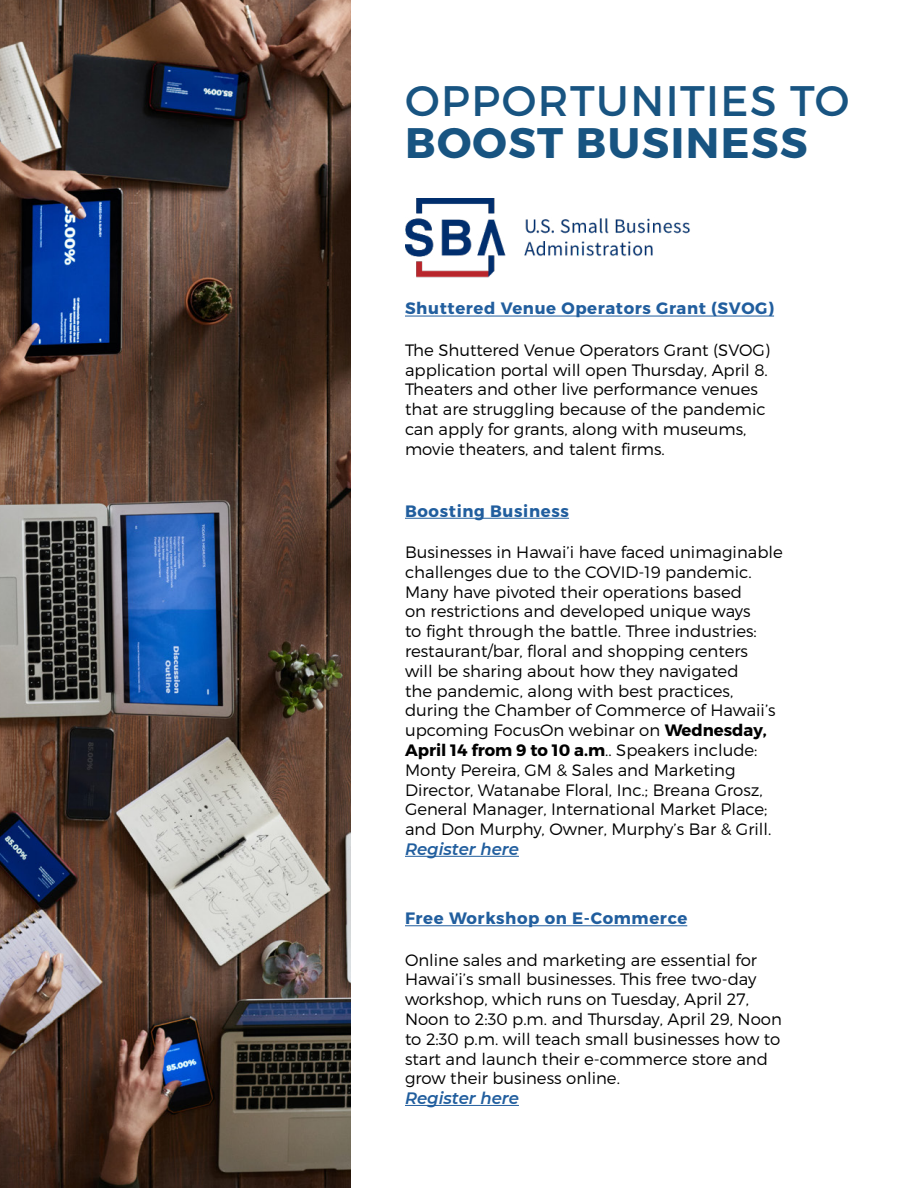
<style>
.page{position:relative;width:918px;height:1188px;background:#fff}
.page>*{position:absolute;margin:0;border:0;box-sizing:border-box;transform-origin:0 0}
.t1{font:42.6px "Montserrat";letter-spacing:.035em;color:#185481}
.t2{font:700 42.6px "Montserrat";letter-spacing:.035em;color:#185481}
.t3{font:300 16.5px/19.8px "Montserrat";color:#000}
.t4{font:700 16.5px "Montserrat";letter-spacing:.04em;color:#215e9e}
.t5{font:italic 600 16.5px "Montserrat";color:#215e9e}
.s1{font-weight:700}
</style>
<div class="page">
<img style="left:0;top:0;width:351px;height:1188px">
<img style="left:405px;top:199px;width:285px;height:78px">
<hr style="left:405px;top:316px;width:369px;height:1px;background:#215e9e">
<hr style="left:405px;top:856px;width:114px;height:1px;background:#215e9e">
<hr style="left:405px;top:518px;width:164px;height:1px;background:#215e9e">
<hr style="left:405px;top:1105px;width:114px;height:1px;background:#215e9e">
<hr style="left:405px;top:925px;width:282px;height:1px;background:#215e9e">
<h1 class="t1" style="left:405px;top:74px;width:446px">OPPORTUNITIES TO</h1>
<h1 class="t2" style="left:405px;top:117px;width:404px">BOOST BUSINESS</h1>
<p class="t4" style="left:405px;top:298px;width:371px">Shuttered Venue Operators Grant (SVOG)</p>
<p class="t3" style="left:405px;top:340px;width:367px">The Shuttered Venue Operators Grant (SVOG) application portal will open Thursday, April 8.<br>Theaters and other live performance venues that are struggling because of the pandemic can apply for grants, along with museums, movie theaters, and talent firms.</p>
<p class="t4" style="left:405px;top:501px;width:166px">Boosting Business</p>
<p class="t3" style="left:405px;top:542px;width:379px">Businesses in Hawai’i have faced unimaginable challenges due to the COVID-19 pandemic.<br>Many have pivoted their operations based<br>on restrictions and developed unique ways<br>to fight through the battle. Three industries: restaurant/bar, floral and shopping centers<br>will be sharing about how they navigated<br>the pandemic, along with best practices, during the Chamber of Commerce of Hawaii’s upcoming FocusOn webinar on <span class="s1">Wednesday, April 14 from 9 to 10 a.m</span>.. Speakers include:<br>Monty Pereira, GM &amp; Sales and Marketing Director, Watanabe Floral, Inc.; Breana Grosz, General Manager, International Market Place; and Don Murphy, Owner, Murphy’s Bar &amp; Grill.</p>
<p class="t5" style="left:405px;top:838px;width:115px">Register here</p>
<p class="t4" style="left:405px;top:908px;width:284px">Free Workshop on E-Commerce</p>
<p class="t3" style="left:405px;top:950px;width:378px">Online sales and marketing are essential for Hawai’i’s small businesses. This free two-day workshop, which runs on Tuesday, April 27, Noon to 2:30 p.m. and Thursday, April 29, Noon to 2:30 p.m. will teach small businesses how to start and launch their e-commerce store and grow their business online.</p>
<p class="t5" style="left:405px;top:1087px;width:115px">Register here</p>
</div>
